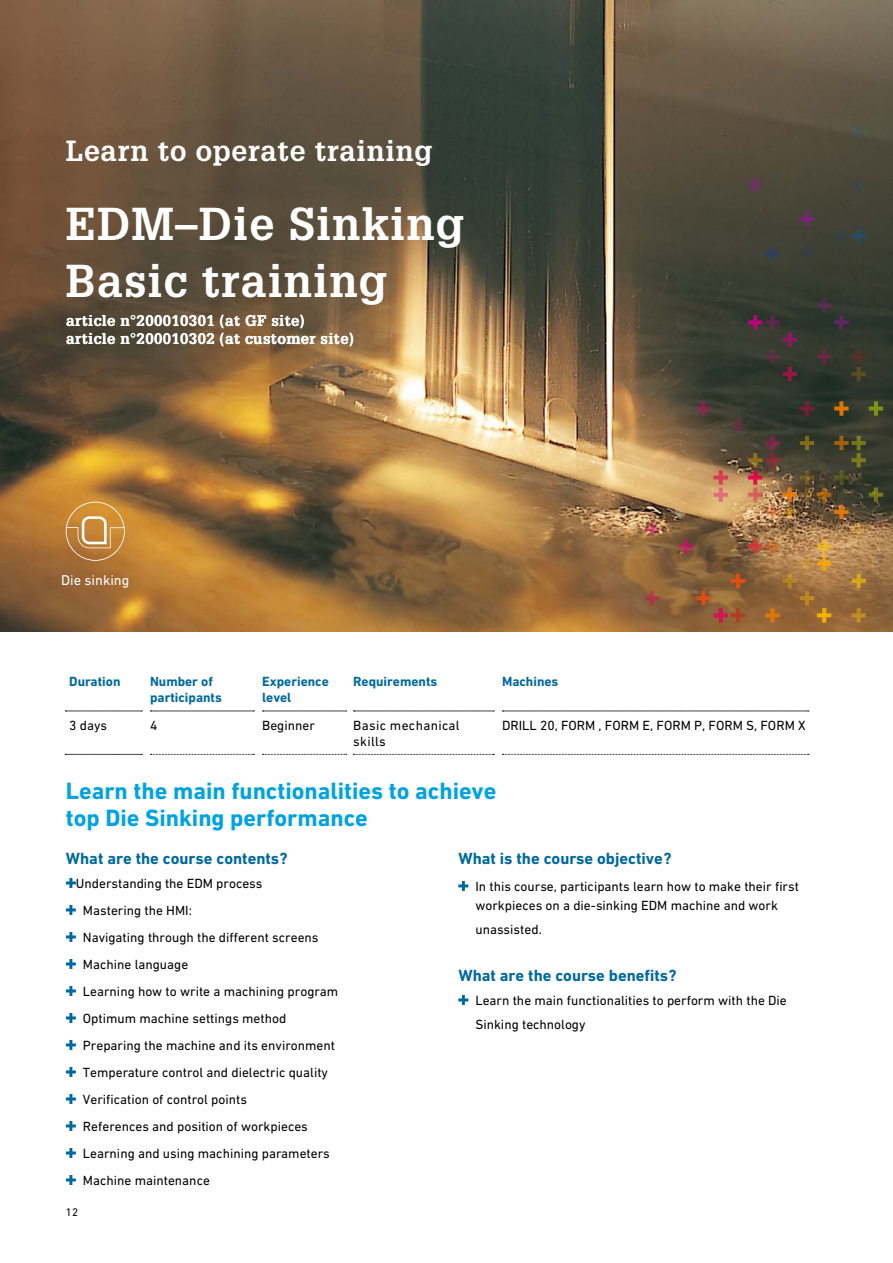
<style>
.page{position:relative;width:893px;height:1263px;background:#fff}
.page>*{position:absolute;margin:0;border:0;box-sizing:border-box;transform-origin:0 0}
.t1{font:700 45px/57px "Glypha LT Pro";letter-spacing:.025em;color:#fff}
.t2{font:700 28.5px "Glypha LT Pro";letter-spacing:.025em;color:#fff}
.t3{font:700 24px/27px "DIN Next W1 G";color:#00a3e2}
.t4{font:700 16.5px "DIN Next W1 G";color:#0069a0}
.t5{font:700 15px/18px "Glypha LT Pro";letter-spacing:.025em;color:#fff}
.t6{font:14.4px "DIN Next W1 G";color:#fff}
.t7{font:13.5px/27px "DIN Next W1 G";color:#000}
.t8{font:700 13.5px/16.2px "DIN Next W1 G";color:#0069a0}
.t9{font:13.5px/16.2px "DIN Next W1 G";letter-spacing:.025em;color:#000}
.t10{font:11.25px "DIN Next W1 G";color:#000}
</style>
<div class="page">
<img style="left:0;top:0;width:893px;height:631px">
<svg style="left:645px;top:522px;width:14px;height:14px"></svg>
<svg style="left:645px;top:591px;width:14px;height:14px"></svg>
<svg style="left:748px;top:177px;width:14px;height:15px"></svg>
<svg style="left:765px;top:246px;width:15px;height:15px"></svg>
<svg style="left:748px;top:315px;width:49px;height:66px;background:#3f3434"></svg>
<svg style="left:800px;top:212px;width:14px;height:14px"></svg>
<svg style="left:800px;top:246px;width:14px;height:15px"></svg>
<svg style="left:817px;top:350px;width:14px;height:14px"></svg>
<svg style="left:817px;top:298px;width:32px;height:32px"></svg>
<svg style="left:851px;top:126px;width:15px;height:14px"></svg>
<svg style="left:851px;top:177px;width:15px;height:15px"></svg>
<svg style="left:834px;top:229px;width:32px;height:14px"></svg>
<svg style="left:851px;top:350px;width:15px;height:31px"></svg>
<img style="left:679px;top:401px;width:204px;height:221px">
<svg style="left:262px;top:711px;width:85px;height:1px"></svg>
<svg style="left:353px;top:711px;width:141px;height:1px"></svg>
<svg style="left:262px;top:754px;width:85px;height:1px"></svg>
<svg style="left:353px;top:754px;width:141px;height:1px"></svg>
<svg style="left:150px;top:711px;width:104px;height:1px"></svg>
<svg style="left:150px;top:754px;width:104px;height:1px"></svg>
<svg style="left:65px;top:711px;width:77px;height:1px"></svg>
<svg style="left:65px;top:754px;width:77px;height:1px"></svg>
<svg style="left:502px;top:711px;width:307px;height:1px"></svg>
<svg style="left:502px;top:754px;width:307px;height:1px"></svg>
<svg style="left:66px;top:878px;width:10px;height:10px"></svg>
<svg style="left:66px;top:905px;width:10px;height:10px"></svg>
<svg style="left:66px;top:932px;width:10px;height:10px"></svg>
<svg style="left:66px;top:959px;width:10px;height:10px"></svg>
<svg style="left:66px;top:986px;width:10px;height:10px"></svg>
<svg style="left:66px;top:1013px;width:10px;height:10px"></svg>
<svg style="left:66px;top:1040px;width:10px;height:10px"></svg>
<svg style="left:66px;top:1067px;width:10px;height:10px"></svg>
<svg style="left:66px;top:1094px;width:10px;height:10px"></svg>
<svg style="left:66px;top:1121px;width:10px;height:10px"></svg>
<svg style="left:66px;top:1148px;width:10px;height:10px"></svg>
<svg style="left:66px;top:1175px;width:10px;height:10px"></svg>
<svg style="left:458px;top:881px;width:10px;height:10px"></svg>
<svg style="left:458px;top:995px;width:10px;height:10px"></svg>
<svg style="left:66px;top:502px;width:59px;height:59px;background:#ca924c"></svg>
<h2 class="t2" style="left:66px;top:133px;width:368px">Learn to operate training</h2>
<h1 class="t1" style="left:66px;top:194px;width:400px">EDM–Die Sinking<br>Basic training</h1>
<p class="t5" style="left:66px;top:312px;width:289px">article n°200010301 (at GF site) article n°200010302 (at customer site)</p>
<p class="t6" style="left:61px;top:571px;width:70px">Die sinking</p>
<p class="t8" style="left:69px;top:673px;width:53px">Duration</p>
<p class="t8" style="left:150px;top:673px;width:73px">Number of participants</p>
<p class="t8" style="left:262px;top:673px;width:68px">Experience level</p>
<p class="t8" style="left:353px;top:673px;width:86px">Requirements</p>
<p class="t8" style="left:502px;top:673px;width:58px">Machines</p>
<p class="t7" style="left:69px;top:711px;width:39px">3 days</p>
<p class="t7" style="left:150px;top:711px;width:9px">4</p>
<p class="t7" style="left:262px;top:711px;width:54px">Beginner</p>
<p class="t9" style="left:353px;top:717px;width:108px">Basic mechanical skills</p>
<p class="t7" style="left:502px;top:711px;width:305px">DRILL 20, FORM , FORM E, FORM P, FORM S, FORM X</p>
<h3 class="t3" style="left:66px;top:778px;width:432px">Learn the main functionalities to achieve top Die Sinking performance</h3>
<p class="t4" style="left:66px;top:849px;width:223px">What are the course contents?</p>
<p class="t7" style="left:83px;top:870px;width:257px;text-indent:-7px">Understanding the EDM process<br>Mastering the HMI:<br>Navigating through the different screens Machine language<br>Learning how to write a machining program Optimum machine settings method Preparing the machine and its environment Temperature control and dielectric quality Verification of control points<br>References and position of workpieces Learning and using machining parameters Machine maintenance</p>
<p class="t10" style="left:66px;top:1206px;width:14px">12</p>
<p class="t4" style="left:458px;top:849px;width:215px">What is the course objective?</p>
<p class="t7" style="left:475px;top:876px;width:325px;line-height:19.5px">In this course, participants learn how to make their first workpieces on a die-sinking EDM machine and work</p>
<p class="t7" style="left:475px;top:916px;width:68px">unassisted.</p>
<p class="t4" style="left:458px;top:966px;width:220px">What are the course benefits?</p>
<p class="t7" style="left:475px;top:988px;width:313px;line-height:24px">Learn the main functionalities to perform with the Die<br>Sinking technology</p>
</div>
